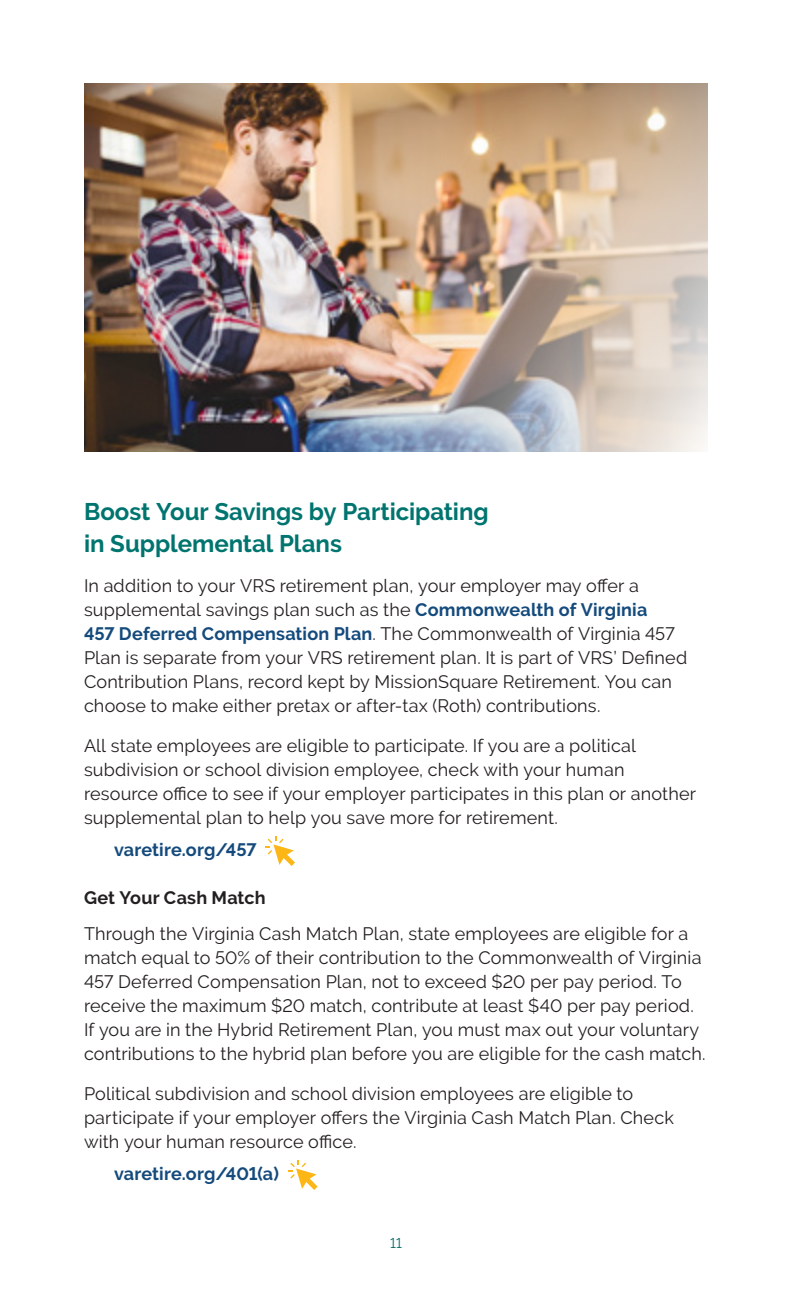
<style>
.page{position:relative;width:792px;height:1296px;background:#fff}
.page>*{position:absolute;margin:0;border:0;box-sizing:border-box;transform-origin:0 0}
.B-Level_head_--_gree{font:700 24px "Raleway";color:#00746f}
.t1{font:18px/24px "Raleway";letter-spacing:.01em;color:#231f20}
.t2{font:700 18px "Raleway";letter-spacing:.005em;color:#144a7c}
.t3{font:700 18px "Raleway";letter-spacing:.01em;color:#231f20}
.t4{font:14px "Raleway";color:#006a64}
.s1{font-weight:700;color:#144a7c}
</style>
<div class="page">
<img style="left:84px;top:83px;width:215px;height:369px">
<img style="left:299px;top:83px;width:409px;height:369px">
<svg style="left:265px;top:836px;width:30px;height:30px"></svg>
<svg style="left:288px;top:1160px;width:30px;height:30px"></svg>
<p class="B-Level_head_--_gree" style="left:84px;top:498px;width:406px">Boost Your Savings by Participating</p>
<p class="B-Level_head_--_gree" style="left:84px;top:530px;width:259px">in Supplemental Plans</p>
<p class="t1" style="left:84px;top:574px;width:605px">In addition to your VRS retirement plan, your employer may offer a supplemental savings plan such as the <span class="s1">Commonwealth of Virginia<br>457 Deferred Compensation Plan</span>. The Commonwealth of Virginia 457<br>Plan is separate from your VRS retirement plan. It is part of VRS’ Defined Contribution Plans, record kept by MissionSquare Retirement. You can choose to make either pretax or after-tax (Roth) contributions.</p>
<p class="t1" style="left:84px;top:734px;width:614px">All state employees are eligible to participate. If you are a political subdivision or school division employee, check with your human resource office to see if your employer participates in this plan or another supplemental plan to help you save more for retirement.</p>
<p class="t2" style="left:114px;top:839px;width:144px">varetire.org/457</p>
<p class="t3" style="left:84px;top:887px;width:183px">Get Your Cash Match</p>
<p class="t1" style="left:84px;top:922px;width:623px">Through the Virginia Cash Match Plan, state employees are eligible for a match equal to 50% of their contribution to the Commonwealth of Virginia 457 Deferred Compensation Plan, not to exceed $20 per pay period. To receive the maximum $20 match, contribute at least $40 per pay period.<br>If you are in the Hybrid Retirement Plan, you must max out your voluntary contributions to the hybrid plan before you are eligible for the cash match.</p>
<p class="t1" style="left:84px;top:1082px;width:591px">Political subdivision and school division employees are eligible to participate if your employer offers the Virginia Cash Match Plan. Check with your human resource office.</p>
<p class="t2" style="left:114px;top:1163px;width:167px">varetire.org/401(a)</p>
<p class="t4" style="left:390px;top:1235px;width:13px">11</p>
</div>
